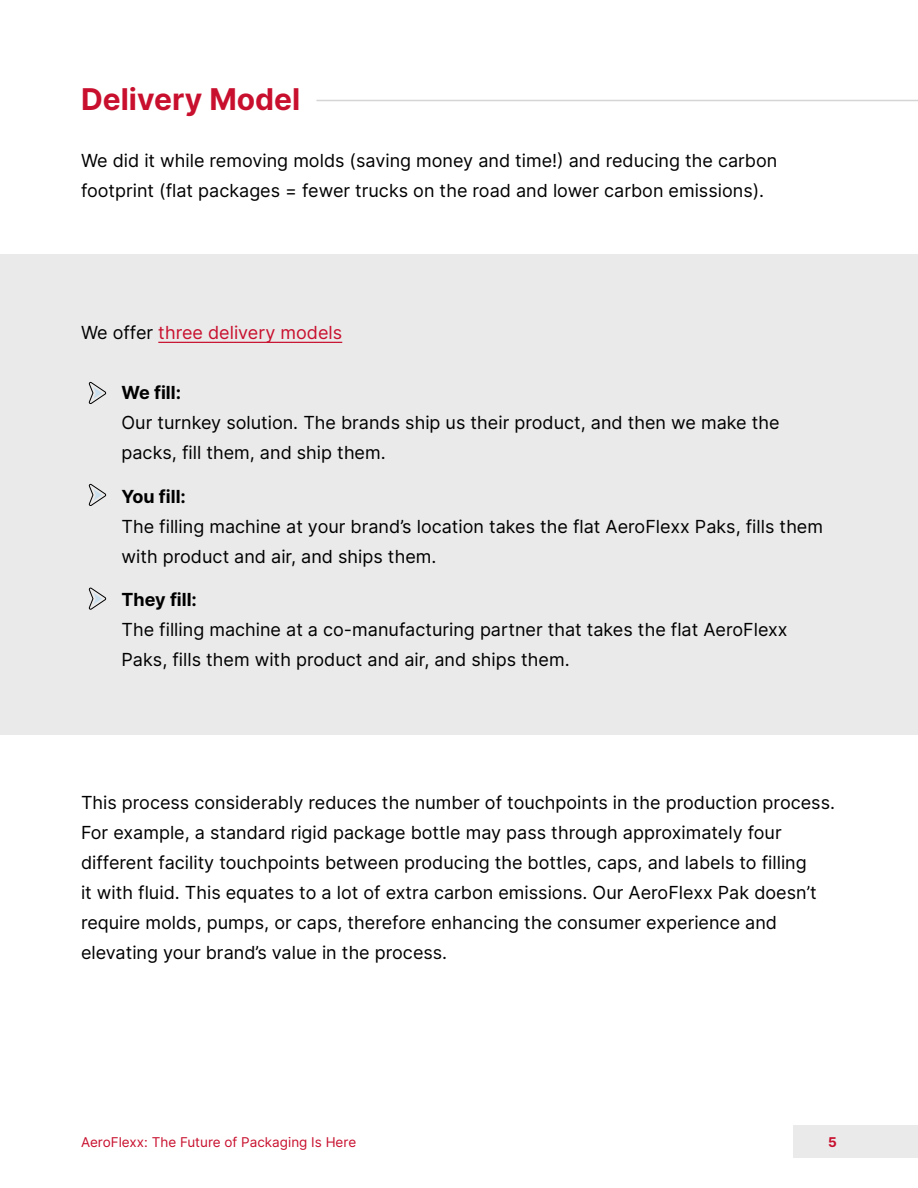
<style>
.page{position:relative;width:918px;height:1188px;background:#fff}
.page>*{position:absolute;margin:0;border:0;box-sizing:border-box;transform-origin:0 0}
.t1{font:700 30px "Inter";color:#c8102e}
.t2{font:18px/30px "Inter";color:#000}
.t3{font:18px "Inter";color:#c8102e}
.t4{font:700 18px "Inter";color:#000}
.t5{font:13.5px "Inter";color:#c8102e}
.t6{font:700 13.5px "Inter";color:#c8102e}
.s1{color:#000}
</style>
<div class="page">
<div style="left:794px;top:1125px;width:124px;height:33px;background:#eaeaea"></div>
<div style="left:0;top:254px;width:918px;height:480px;background:#eaeaea"></div>
<hr style="left:316px;top:100px;width:602px;height:1px;background:#d4d5d4">
<hr style="left:158px;top:342px;width:184px;height:1px;background:#c8102e">
<svg style="left:88px;top:382px;width:19px;height:22px"></svg>
<svg style="left:88px;top:484px;width:19px;height:22px"></svg>
<svg style="left:88px;top:588px;width:19px;height:22px"></svg>
<h1 class="t1" style="left:81px;top:77px;width:221px">Delivery Model</h1>
<p class="t2" style="left:81px;top:145px;width:698px">We did it while removing molds (saving money and time!) and reducing the carbon footprint (flat packages = fewer trucks on the road and lower carbon emissions).</p>
<p class="t3" style="left:81px;top:320px;width:263px"><span class="s1">We offer</span> three delivery models</p>
<p class="t4" style="left:122px;top:379px;width:61px">We fill:</p>
<p class="t2" style="left:122px;top:407px;width:660px">Our turnkey solution. The brands ship us their product, and then we make the packs, fill them, and ship them.</p>
<p class="t4" style="left:122px;top:483px;width:66px">You fill:</p>
<p class="t2" style="left:122px;top:511px;width:703px">The filling machine at your brand’s location takes the flat AeroFlexx Paks, fills them with product and air, and ships them.</p>
<p class="t4" style="left:122px;top:586px;width:77px">They fill:</p>
<p class="t2" style="left:122px;top:614px;width:668px">The filling machine at a co-manufacturing partner that takes the flat AeroFlexx<br>Paks, fills them with product and air, and ships them.</p>
<p class="t2" style="left:81px;top:787px;width:756px">This process considerably reduces the number of touchpoints in the production process.<br>For example, a standard rigid package bottle may pass through approximately four different facility touchpoints between producing the bottles, caps, and labels to filling<br>it with fluid. This equates to a lot of extra carbon emissions. Our AeroFlexx Pak doesn’t require molds, pumps, or caps, therefore enhancing the consumer experience and elevating your brand’s value in the process.</p>
<p class="t5" style="left:81px;top:1133px;width:277px">AeroFlexx: The Future of Packaging Is Here</p>
<p class="t6" style="left:828px;top:1132px;width:10px">5</p>
</div>
